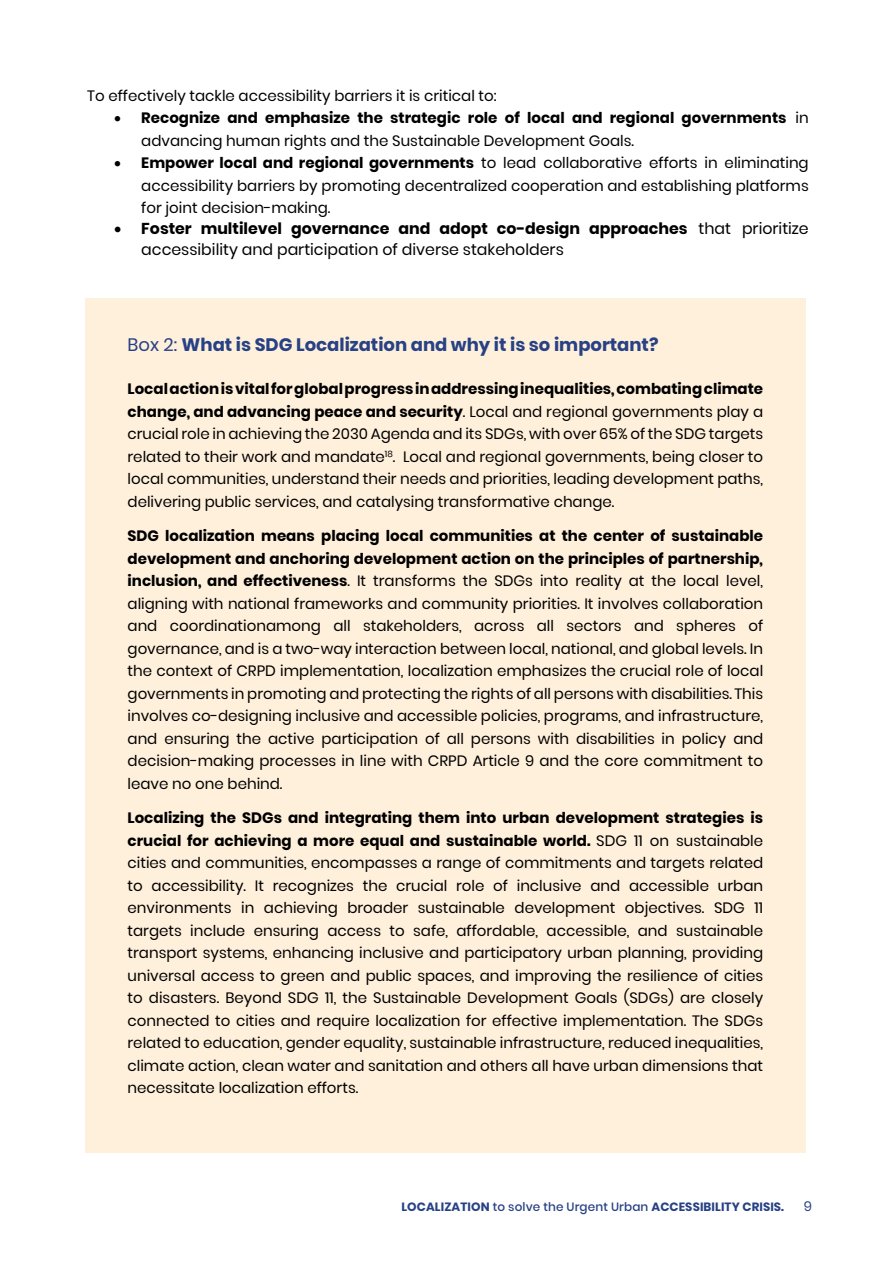
<style>
.page{position:relative;width:893px;height:1263px;background:#fff}
.page>*{position:absolute;margin:0;border:0;box-sizing:border-box;transform-origin:0 0}
.t1{font:700 18px "Poppins";color:#274185}
.t2{font:15.75px/21px "Poppins";color:#000}
.t3{font:15px/22.5px "Poppins";color:#000;text-align:justify}
.t4{font:700 15px/22.5px "Poppins";color:#000}
.t5{font:13.5px "Poppins";color:#274185}
.t6{font:700 12px "Poppins";letter-spacing:.01em;color:#274185}
.s1{font-weight:400}
.s2{font-weight:700}
.s3{font-weight:500}
</style>
<div class="page">
<div style="left:85px;top:298px;width:721px;height:854px;background:#fff0db"></div>
<p class="t3" style="left:87px;top:84px;width:411px">To effectively tackle accessibility barriers it is critical to:</p>
<p class="t4" style="left:141px;top:107px;width:669px;text-indent:-27px">• Recognize and emphasize the strategic role of local and regional governments <span class="s1">in advancing human rights and the Sustainable Development Goals.</span></p>
<p class="t3" style="left:141px;top:152px;width:669px;text-indent:-27px">• <span class="s2">Empower local and regional governments</span> to lead collaborative efforts in eliminating accessibility barriers by promoting decentralized cooperation and establishing platforms for joint decision-making.</p>
<p class="t2" style="left:141px;top:218px;width:669px;text-indent:-27px">• <span class="s2">Foster multilevel governance and adopt co-design approaches</span> that prioritize accessibility and participation of diverse stakeholders</p>
<p class="t1" style="left:128px;top:334px;width:532px"><span class="s1">Box 2:</span> What is SDG Localization and why it is so important?</p>
<p class="t3" style="left:128px;top:378px;width:637px"><span class="s2">Local action is vital for global progress in addressing inequalities, combating climate change, and advancing peace and security</span>. Local and regional governments play a crucial role in achieving the 2030 Agenda and its SDGs, with over 65% of the SDG targets related to their work and mandate<sup>18</sup>. Local and regional governments, being closer to local communities, understand their needs and priorities, leading development paths, delivering public services, and catalysing transformative change.</p>
<p class="t3" style="left:128px;top:525px;width:637px"><span class="s2">SDG localization means placing local communities at the center of sustainable development and anchoring development action on the principles of partnership, inclusion, and effectiveness</span>. It transforms the SDGs into reality at the local level, aligning with national frameworks and community priorities. It involves collaboration and coordinationamong all stakeholders, across all sectors and spheres of governance, and is a two-way interaction between local, national, and global levels. In the context of CRPD implementation, localization emphasizes the crucial role of local governments in promoting and protecting the rights of all persons with disabilities. This involves co-designing inclusive and accessible policies, programs, and infrastructure, and ensuring the active participation of all persons with disabilities in policy and decision-making processes in line with CRPD Article 9 and the core commitment to leave no one behind.</p>
<p class="t3" style="left:128px;top:807px;width:637px"><span class="s2">Localizing the SDGs and integrating them into urban development strategies is crucial for achieving a more equal and sustainable world.</span> SDG 11 on sustainable cities and communities, encompasses a range of commitments and targets related to accessibility. It recognizes the crucial role of inclusive and accessible urban environments in achieving broader sustainable development objectives. SDG 11 targets include ensuring access to safe, affordable, accessible, and sustainable transport systems, enhancing inclusive and participatory urban planning, providing universal access to green and public spaces, and improving the resilience of cities to disasters. Beyond SDG 11, the Sustainable Development Goals (SDGs) are closely connected to cities and require localization for effective implementation. The SDGs related to education, gender equality, sustainable infrastructure, reduced inequalities, climate action, clean water and sanitation and others all have urban dimensions that necessitate localization efforts.</p>
<p class="t6" style="left:401px;top:1199px;width:384px">LOCALIZATION <span class="s3">to solve the Urgent Urban</span> ACCESSIBILITY CRISIS.</p>
<p class="t5" style="left:804px;top:1198px;width:10px">9</p>
</div>
